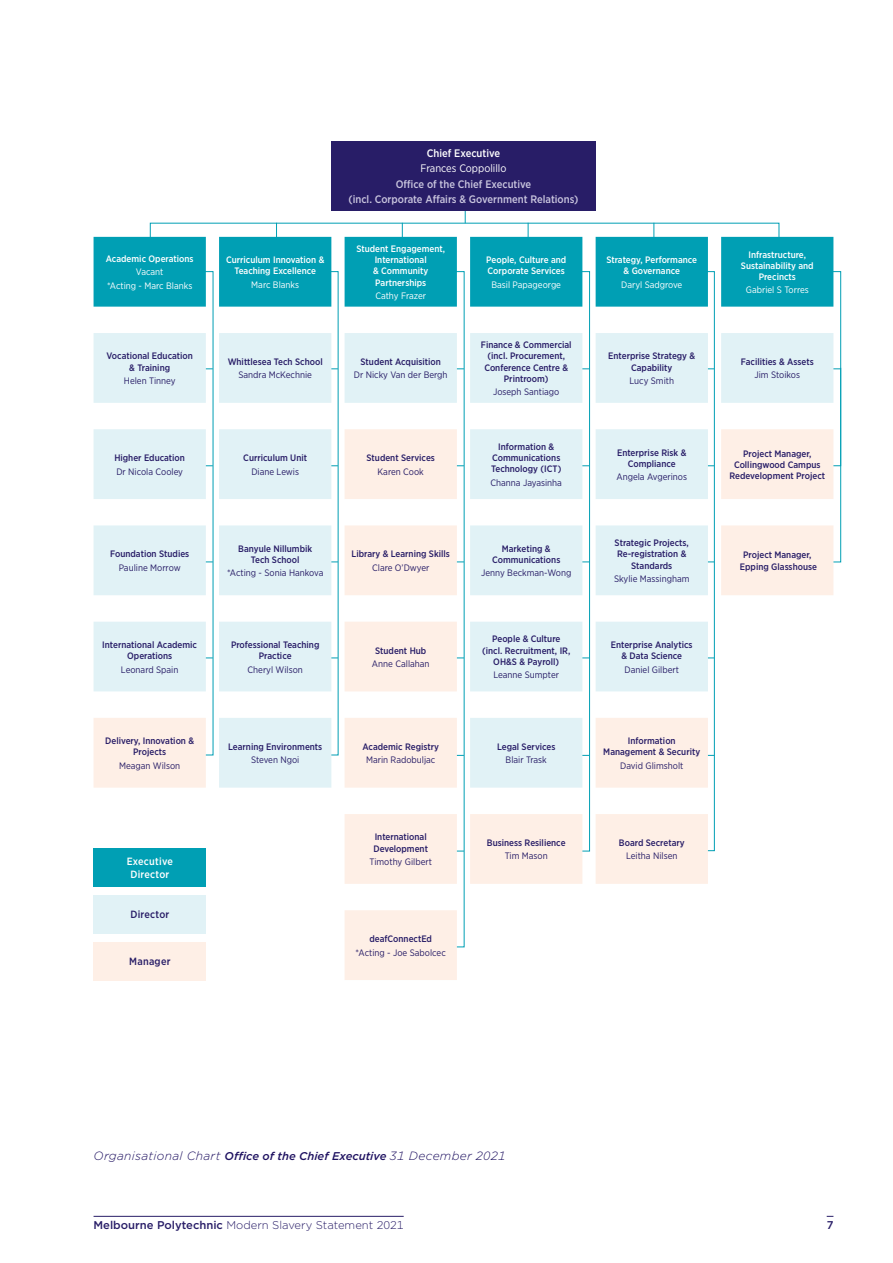
<style>
.page{position:relative;width:893px;height:1263px;background:#fff}
.page>*{position:absolute;margin:0;border:0;box-sizing:border-box;transform-origin:0 0}
._004_Body{font:italic 300 12px "Gotham";letter-spacing:.025em;color:#1f1261}
.t1{font:300 11.25px "Gotham";color:#281d67}
.t2{font:500 11.25px "Gotham";color:#281d67}
._005_1_Body_Org_Char{font:500 10.8px "Gotham Narrow";color:#c9c5de}
._005_1_Body_Org_Char-2{font:10.8px "Gotham Narrow";color:#fff}
._005_1_Body_Org_Char-3{font:500 10.8px "Gotham Narrow";color:#fff}
._005_1_Body_Org_Char-4{font:500 10.5px/12.6px "Gotham Narrow";letter-spacing:.025em;color:#fff;text-align:center}
._005_1_Body_Org_Char-5{font:500 10.5px "Gotham Narrow";letter-spacing:.025em;color:#281d67}
._005_1_Body_Org_Char-6{font:500 9.3px/11.2px "Gotham Narrow";color:#281d67;text-align:center}
._005_1_Body_Org_Char-7{font:9.3px "Gotham Narrow";color:#281d67}
._005_1_Body_Org_Char-8{font:500 9.3px/11.2px "Gotham Narrow";color:#fff;text-align:center}
._005_1_Body_Org_Char-9{font:9.3px "Gotham Narrow";color:#fff}
.s1{font-weight:500;font-size:11.25px}
.s2{font-weight:500}
</style>
<div class="page">
<hr style="left:94px;top:1216px;width:310px;height:1px;background:#281d67">
<svg style="left:653px;top:223px;width:1px;height:14px"></svg>
<svg style="left:528px;top:223px;width:1px;height:14px"></svg>
<svg style="left:402px;top:223px;width:1px;height:14px"></svg>
<svg style="left:465px;top:210px;width:1px;height:13px"></svg>
<svg style="left:276px;top:223px;width:1px;height:14px"></svg>
<svg style="left:212px;top:307px;width:2px;height:26px"></svg>
<svg style="left:337px;top:307px;width:2px;height:26px"></svg>
<svg style="left:463px;top:307px;width:2px;height:26px"></svg>
<svg style="left:713px;top:307px;width:2px;height:26px"></svg>
<svg style="left:833px;top:271px;width:8px;height:292px"></svg>
<div style="left:331px;top:141px;width:265px;height:69px;background:#281d67"></div>
<svg style="left:94px;top:237px;width:739px;height:70px;fill:#009fb4"></svg>
<svg style="left:94px;top:333px;width:739px;height:96px;fill:#e1f2f6"></svg>
<svg style="left:94px;top:429px;width:739px;height:551px"></svg>
<div style="left:94px;top:848px;width:112px;height:39px;background:#009fb4"></div>
<div style="left:94px;top:895px;width:112px;height:38px;background:#e1f2f6"></div>
<div style="left:94px;top:942px;width:112px;height:38px;background:#feefe6"></div>
<p class="_005_1_Body_Org_Char-3" style="left:427px;top:146px;width:75px">Chief Executive</p>
<p class="_005_1_Body_Org_Char-2" style="left:420px;top:162px;width:88px">Frances Coppolillo</p>
<p class="_005_1_Body_Org_Char" style="left:396px;top:177px;width:137px">Office of the Chief Executive</p>
<p class="_005_1_Body_Org_Char" style="left:348px;top:192px;width:231px">(incl. Corporate Affairs &amp; Government Relations)</p>
<p class="_005_1_Body_Org_Char-8" style="left:106px;top:253px;width:89px">Academic Operations</p>
<p class="_005_1_Body_Org_Char-9" style="left:136px;top:266px;width:29px">Vacant</p>
<p class="_005_1_Body_Org_Char-9" style="left:107px;top:280px;width:87px">*Acting - Marc Blanks</p>
<p class="_005_1_Body_Org_Char-8" style="left:226px;top:254px;width:100px">Curriculum Innovation &amp;<br>Teaching Excellence</p>
<p class="_005_1_Body_Org_Char-9" style="left:251px;top:279px;width:49px">Marc Blanks</p>
<p class="_005_1_Body_Org_Char-8" style="left:356px;top:243px;width:90px">Student Engagement,<br>International<br>&amp; Community<br>Partnerships</p>
<p class="_005_1_Body_Org_Char-9" style="left:375px;top:290px;width:52px">Cathy Frazer</p>
<p class="_005_1_Body_Org_Char-8" style="left:486px;top:254px;width:82px;text-align:left">People, Culture and<br>Corporate Services</p>
<p class="_005_1_Body_Org_Char-9" style="left:491px;top:279px;width:71px">Basil Papageorge</p>
<p class="_005_1_Body_Org_Char-8" style="left:606px;top:254px;width:92px">Strategy, Performance &amp; Governance</p>
<p class="_005_1_Body_Org_Char-9" style="left:621px;top:279px;width:63px">Daryl Sadgrove</p>
<p class="_005_1_Body_Org_Char-8" style="left:741px;top:249px;width:74px">Infrastructure,<br>Sustainability and<br>Precincts</p>
<p class="_005_1_Body_Org_Char-9" style="left:746px;top:284px;width:65px">Gabriel S Torres</p>
<p class="_005_1_Body_Org_Char-6" style="left:106px;top:350px;width:88px">Vocational Education &amp; Training</p>
<p class="_005_1_Body_Org_Char-7" style="left:124px;top:375px;width:53px">Helen Tinney</p>
<p class="_005_1_Body_Org_Char-6" style="left:228px;top:356px;width:97px">Whittlesea Tech School</p>
<p class="_005_1_Body_Org_Char-7" style="left:238px;top:369px;width:75px">Sandra McKechnie</p>
<p class="_005_1_Body_Org_Char-6" style="left:361px;top:356px;width:82px">Student Acquisition</p>
<p class="_005_1_Body_Org_Char-7" style="left:354px;top:369px;width:95px">Dr Nicky Van der Bergh</p>
<p class="_005_1_Body_Org_Char-6" style="left:481px;top:339px;width:92px">Finance &amp; Commercial (incl. Procurement,<br>Conference Centre &amp;<br>Printroom)</p>
<p class="_005_1_Body_Org_Char-7" style="left:493px;top:386px;width:68px">Joseph Santiago</p>
<p class="_005_1_Body_Org_Char-6" style="left:608px;top:350px;width:89px">Enterprise Strategy &amp;<br>Capability</p>
<p class="_005_1_Body_Org_Char-7" style="left:629px;top:375px;width:46px">Lucy Smith</p>
<p class="_005_1_Body_Org_Char-6" style="left:741px;top:356px;width:74px">Facilities &amp; Assets</p>
<p class="_005_1_Body_Org_Char-7" style="left:754px;top:369px;width:47px">Jim Stoikos</p>
<p class="_005_1_Body_Org_Char-6" style="left:114px;top:452px;width:72px">Higher Education</p>
<p class="_005_1_Body_Org_Char-7" style="left:116px;top:465px;width:68px">Dr Nicola Cooley</p>
<p class="_005_1_Body_Org_Char-6" style="left:243px;top:452px;width:65px">Curriculum Unit</p>
<p class="_005_1_Body_Org_Char-7" style="left:251px;top:465px;width:49px">Diane Lewis</p>
<p class="_005_1_Body_Org_Char-6" style="left:367px;top:452px;width:70px">Student Services</p>
<p class="_005_1_Body_Org_Char-7" style="left:378px;top:465px;width:48px">Karen Cook</p>
<p class="_005_1_Body_Org_Char-6" style="left:491px;top:441px;width:72px">Information &amp;<br>Communications<br>Technology (ICT)</p>
<p class="_005_1_Body_Org_Char-7" style="left:490px;top:477px;width:73px">Channa Jayasinha</p>
<p class="_005_1_Body_Org_Char-6" style="left:617px;top:447px;width:71px">Enterprise Risk &amp;<br>Compliance</p>
<p class="_005_1_Body_Org_Char-7" style="left:616px;top:471px;width:72px">Angela Avgerinos</p>
<p class="_005_1_Body_Org_Char-6" style="left:729px;top:448px;width:97px">Project Manager,<br>Collingwood Campus<br>Redevelopment Project</p>
<p class="_005_1_Body_Org_Char-6" style="left:110px;top:548px;width:81px">Foundation Studies</p>
<p class="_005_1_Body_Org_Char-7" style="left:119px;top:562px;width:64px">Pauline Morrow</p>
<p class="_005_1_Body_Org_Char-6" style="left:238px;top:543px;width:75px">Banyule Nillumbik<br>Tech School</p>
<p class="_005_1_Body_Org_Char-7" style="left:227px;top:567px;width:98px">*Acting - Sonia Hankova</p>
<p class="_005_1_Body_Org_Char-6" style="left:352px;top:548px;width:100px">Library &amp; Learning Skills</p>
<p class="_005_1_Body_Org_Char-7" style="left:372px;top:562px;width:59px">Clare O’Dwyer</p>
<p class="_005_1_Body_Org_Char-6" style="left:492px;top:543px;width:70px">Marketing &amp;<br>Communications</p>
<p class="_005_1_Body_Org_Char-7" style="left:481px;top:567px;width:92px">Jenny Beckman-Wong</p>
<p class="_005_1_Body_Org_Char-6" style="left:615px;top:537px;width:76px">Strategic Projects,<br>Re-registration &amp;<br>Standards</p>
<p class="_005_1_Body_Org_Char-7" style="left:614px;top:573px;width:77px">Skylie Massingham</p>
<p class="_005_1_Body_Org_Char-6" style="left:740px;top:549px;width:79px">Project Manager,<br>Epping Glasshouse</p>
<p class="_005_1_Body_Org_Char-6" style="left:102px;top:639px;width:96px">International Academic<br>Operations</p>
<p class="_005_1_Body_Org_Char-7" style="left:121px;top:663px;width:59px">Leonard Spain</p>
<p class="_005_1_Body_Org_Char-6" style="left:231px;top:639px;width:90px">Professional Teaching<br>Practice</p>
<p class="_005_1_Body_Org_Char-7" style="left:247px;top:663px;width:57px">Cheryl Wilson</p>
<p class="_005_1_Body_Org_Char-6" style="left:375px;top:644px;width:53px">Student Hub</p>
<p class="_005_1_Body_Org_Char-7" style="left:372px;top:658px;width:59px">Anne Callahan</p>
<p class="_005_1_Body_Org_Char-6" style="left:482px;top:633px;width:90px">People &amp; Culture (incl. Recruitment, IR,<br>OH&amp;S &amp; Payroll)</p>
<p class="_005_1_Body_Org_Char-7" style="left:493px;top:669px;width:67px">Leanne Sumpter</p>
<p class="_005_1_Body_Org_Char-6" style="left:611px;top:639px;width:83px">Enterprise Analytics &amp; Data Science</p>
<p class="_005_1_Body_Org_Char-7" style="left:624px;top:663px;width:56px">Daniel Gilbert</p>
<p class="_005_1_Body_Org_Char-6" style="left:105px;top:735px;width:90px">Delivery, Innovation &amp;<br>Projects</p>
<p class="_005_1_Body_Org_Char-7" style="left:119px;top:760px;width:63px">Meagan Wilson</p>
<p class="_005_1_Body_Org_Char-6" style="left:228px;top:741px;width:96px">Learning Environments</p>
<p class="_005_1_Body_Org_Char-7" style="left:251px;top:754px;width:50px">Steven Ngoi</p>
<p class="_005_1_Body_Org_Char-6" style="left:362px;top:741px;width:78px">Academic Registry</p>
<p class="_005_1_Body_Org_Char-7" style="left:366px;top:754px;width:71px">Marin Radobuljac</p>
<p class="_005_1_Body_Org_Char-6" style="left:497px;top:741px;width:60px">Legal Services</p>
<p class="_005_1_Body_Org_Char-7" style="left:506px;top:754px;width:43px">Blair Trask</p>
<p class="_005_1_Body_Org_Char-6" style="left:603px;top:735px;width:98px">Information<br>Management &amp; Security</p>
<p class="_005_1_Body_Org_Char-7" style="left:620px;top:760px;width:65px">David Glimsholt</p>
<p class="_005_1_Body_Org_Char-4" style="left:127px;top:855px;width:48px">Executive<br>Director</p>
<p class="_005_1_Body_Org_Char-5" style="left:130px;top:908px;width:41px">Director</p>
<p class="_005_1_Body_Org_Char-5" style="left:129px;top:955px;width:43px">Manager</p>
<p class="_005_1_Body_Org_Char-6" style="left:373px;top:831px;width:56px;text-align:left">International<br>Development</p>
<p class="_005_1_Body_Org_Char-7" style="left:370px;top:856px;width:64px">Timothy Gilbert</p>
<p class="_005_1_Body_Org_Char-6" style="left:369px;top:933px;width:64px">deafConnectEd</p>
<p class="_005_1_Body_Org_Char-7" style="left:356px;top:946px;width:92px">*Acting - Joe Sabolcec</p>
<p class="_005_1_Body_Org_Char-6" style="left:487px;top:837px;width:80px">Business Resilience</p>
<p class="_005_1_Body_Org_Char-7" style="left:505px;top:850px;width:45px">Tim Mason</p>
<p class="_005_1_Body_Org_Char-6" style="left:619px;top:837px;width:67px">Board Secretary</p>
<p class="_005_1_Body_Org_Char-7" style="left:626px;top:850px;width:53px">Leitha Nilsen</p>
<p class="_004_Body" style="left:94px;top:1148px;width:414px">Organisational Chart <span class="s1">Office of the Chief Executive</span> 31 December 2021</p>
<p class="t1" style="left:94px;top:1218px;width:312px"><span class="s2">Melbourne Polytechnic</span> Modern Slavery Statement 2021</p>
<p class="t2" style="left:827px;top:1218px;width:8px">7</p>
</div>
